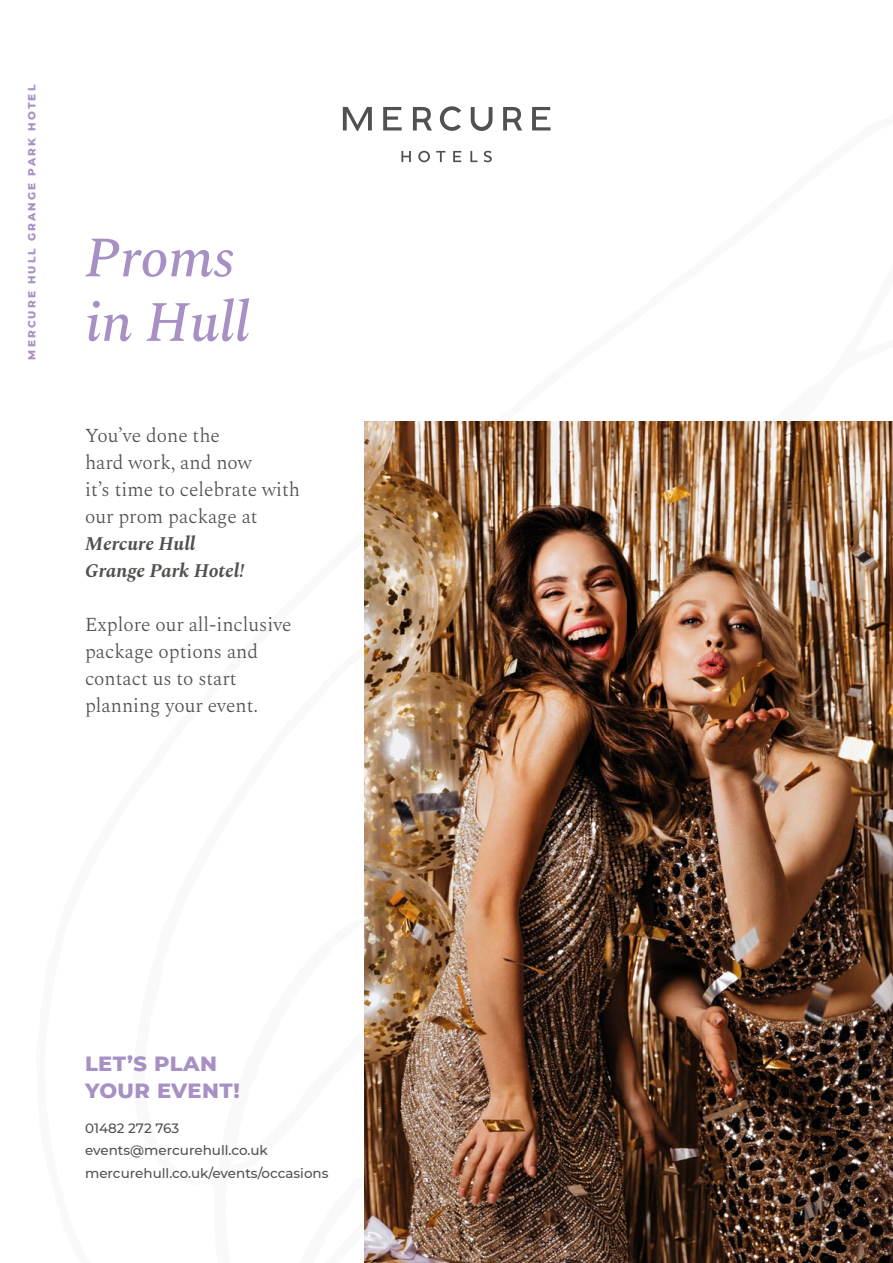
<style>
.page{position:relative;width:893px;height:1263px;background:#fff}
.page>*{position:absolute;margin:0;border:0;box-sizing:border-box;transform-origin:0 0}
.t1{font:italic 500 57px/64.5px "Spectral";color:#a790c4}
.t2{font:800 21px/27px "Montserrat";letter-spacing:.02em;color:#a790c4}
.t3{font:300 19.5px/27px "Spectral";color:#53514f}
.t4{font:italic 700 19.5px/27px "Spectral";color:#53514f}
.t5{font:500 13.5px/22.5px "Montserrat";color:#53514f}
.t6{font:800 10.5px "Montserrat";letter-spacing:.2em;color:#a790c4}
</style>
<div class="page">
<svg style="left:401px;top:151px;width:10px;height:11px"></svg>
<svg style="left:418px;top:151px;width:12px;height:11px"></svg>
<svg style="left:436px;top:151px;width:9px;height:11px"></svg>
<svg style="left:453px;top:151px;width:8px;height:11px"></svg>
<svg style="left:470px;top:151px;width:8px;height:11px"></svg>
<svg style="left:484px;top:151px;width:8px;height:11px"></svg>
<svg style="left:343px;top:107px;width:29px;height:24px"></svg>
<svg style="left:383px;top:107px;width:19px;height:23px"></svg>
<svg style="left:532px;top:107px;width:18px;height:23px"></svg>
<svg style="left:440px;top:106px;width:21px;height:25px"></svg>
<svg style="left:471px;top:107px;width:21px;height:24px"></svg>
<svg style="left:413px;top:107px;width:19px;height:23px"></svg>
<svg style="left:503px;top:107px;width:19px;height:23px"></svg>
<img style="left:364px;top:421px;width:529px;height:842px">
<p class="t6" style="left:24px;top:360px;width:276px;rotate:-90deg">MERCURE HULL GRANGE PARK HOTEL</p>
<h1 class="t1" style="left:85px;top:221px;width:166px">Proms in Hull</h1>
<p class="t3" style="left:85px;top:420px;width:217px">You’ve done the<br>hard work, and now<br>it’s time to celebrate with our prom package at</p>
<p class="t4" style="left:85px;top:528px;width:161px">Mercure Hull<br>Grange Park Hotel!</p>
<p class="t3" style="left:85px;top:609px;width:208px">Explore our all-inclusive package options and contact us to start planning your event.</p>
<p class="t2" style="left:85px;top:1049px;width:156px">LET’S PLAN<br>YOUR EVENT!</p>
<p class="t5" style="left:85px;top:1116px;width:245px">01482 272 763 events@mercurehull.co.uk mercurehull.co.uk/events/occasions</p>
</div>
